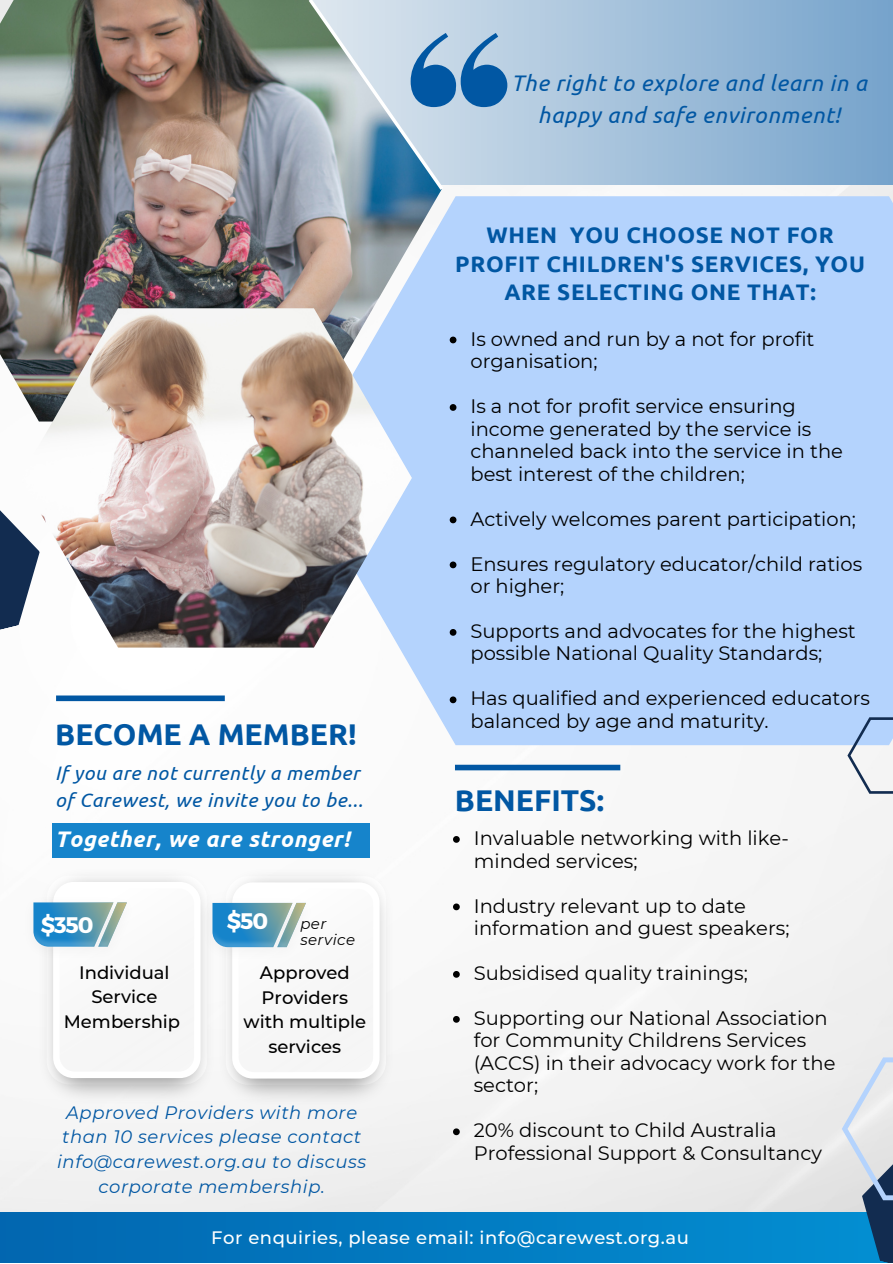
<style>
.page{position:relative;width:893px;height:1264px;background:#fff}
.page>*{position:absolute;margin:0;border:0;box-sizing:border-box;transform-origin:0 0}
.t1{font:700 30px "Ubuntu";color:#0157a3}
.t2{font:700 22.5px/28px "Ubuntu";letter-spacing:.03em;color:#0157a3;text-align:center}
.t3{font:italic 22.5px/31.5px "Ubuntu";letter-spacing:.03em;color:#0157a3;text-align:center}
.t4{font:italic 700 22.5px "Ubuntu";letter-spacing:.03em;color:#fff}
.t5{font:700 22.5px "Montserrat";color:#fff}
.t6{font:19.5px/22.5px "Montserrat";color:#000}
.t7{font:italic 19.5px/27px "Ubuntu";letter-spacing:.03em;color:#0157a3}
.t8{font:italic 18px/24.8px "Montserrat";letter-spacing:.03em;color:#0157a3;text-align:center}
.t9{font:500 18px/24.8px "Montserrat";color:#000;text-align:center}
.t10{font:500 18px "Montserrat";letter-spacing:.03em;color:#fff}
.t11{font:italic 15px/15.8px "Montserrat";letter-spacing:.03em;color:#000}
</style>
<div class="page">
<img style="left:0;top:184px;width:892px;height:1028px">
<svg style="left:239px;top:505px;width:653px;height:240px;background:#bed8fc"></svg>
<div style="left:411px;top:196px;width:481px;height:309px;background:#b4d3fd"></div>
<div style="left:0;top:1212px;width:892px;height:50px;background:linear-gradient(to right,#0266b0,#038fd2)"></div>
<svg style="left:0;top:487px;width:56px;height:165px"></svg>
<img style="left:0;top:0;width:441px;height:421px">
<img style="left:20px;top:308px;width:391px;height:339px">
<svg style="left:162px;top:0;width:730px;height:184px;background:#97acbe"></svg>
<div style="left:56px;top:695px;width:169px;height:6px;background:#0157a3"></div>
<div style="left:52px;top:823px;width:317px;height:35px;background:#1684cb"></div>
<svg style="left:305px;top:0;width:202px;height:194px;background:#a1bdd0"></svg>
<svg style="left:841px;top:1057px;width:51px;height:205px;background:#9db9cd"></svg>
<div style="left:455px;top:764px;width:165px;height:6px;background:#0157a3"></div>
<svg style="left:449px;top:336px;width:7px;height:7px"></svg>
<svg style="left:449px;top:404px;width:7px;height:7px"></svg>
<svg style="left:449px;top:516px;width:7px;height:7px"></svg>
<svg style="left:449px;top:561px;width:7px;height:7px"></svg>
<svg style="left:449px;top:629px;width:7px;height:6px"></svg>
<svg style="left:449px;top:696px;width:7px;height:7px"></svg>
<svg style="left:453px;top:836px;width:6px;height:6px"></svg>
<svg style="left:453px;top:903px;width:6px;height:7px"></svg>
<svg style="left:453px;top:971px;width:6px;height:6px"></svg>
<svg style="left:453px;top:1015px;width:6px;height:7px"></svg>
<svg style="left:453px;top:1128px;width:6px;height:7px"></svg>
<svg style="left:847px;top:717px;width:45px;height:76px"></svg>
<img style="left:40px;top:869px;width:173px;height:234px">
<div style="left:53px;top:882px;width:147px;height:196px;background:#fff;border-radius:21px"></div>
<div style="left:60px;top:888px;width:134px;height:183px;background:#f7f7f7;border-radius:15px"></div>
<img style="left:22px;top:892px;width:34px;height:70px">
<img style="left:28px;top:897px;width:99px;height:54px">
<img style="left:219px;top:869px;width:173px;height:235px">
<div style="left:232px;top:882px;width:147px;height:196px;background:#fff;border-radius:21px"></div>
<div style="left:238px;top:888px;width:135px;height:184px;background:#f7f7f7;border-radius:15px"></div>
<img style="left:201px;top:893px;width:33px;height:70px">
<img style="left:207px;top:897px;width:99px;height:55px">
<p class="t3" style="left:511px;top:67px;width:357px">The right to explore and learn in a happy and safe environment!</p>
<h1 class="t1" style="left:55px;top:717px;width:303px">BECOME A MEMBER!</h1>
<p class="t7" style="left:55px;top:758px;width:309px">If you are not currently a member of Carewest, we invite you to be...</p>
<p class="t4" style="left:55px;top:826px;width:296px">Together, we are stronger!</p>
<p class="t5" style="left:227px;top:906px;width:43px">$50</p>
<p class="t11" style="left:300px;top:916px;width:56px">per service</p>
<p class="t5" style="left:41px;top:910px;width:54px">$350</p>
<p class="t9" style="left:64px;top:959px;width:118px">Individual<br>Service<br>Membership</p>
<p class="t9" style="left:243px;top:960px;width:124px">Approved<br>Providers with multiple services</p>
<p class="t8" style="left:57px;top:1099px;width:310px">Approved Providers with more than 10 services please contact info@carewest.org.au to discuss corporate membership.</p>
<p class="t2" style="left:455px;top:221px;width:411px">WHEN YOU CHOOSE NOT FOR<br>PROFIT CHILDREN'S SERVICES, YOU<br>ARE SELECTING ONE THAT:</p>
<p class="t6" style="left:470px;top:327px;width:345px">Is owned and run by a not for profit organisation;</p>
<p class="t6" style="left:470px;top:395px;width:374px">Is a not for profit service ensuring income generated by the service is channeled back into the service in the best interest of the children;</p>
<p class="t6" style="left:470px;top:507px;width:387px">Actively welcomes parent participation;</p>
<p class="t6" style="left:470px;top:552px;width:393px">Ensures regulatory educator/child ratios or higher;</p>
<p class="t6" style="left:470px;top:619px;width:387px">Supports and advocates for the highest possible National Quality Standards;</p>
<p class="t6" style="left:470px;top:687px;width:401px">Has qualified and experienced educators balanced by age and maturity.</p>
<h1 class="t1" style="left:455px;top:783px;width:150px">BENEFITS:</h1>
<p class="t6" style="left:473px;top:826px;width:316px">Invaluable networking with like&shy;minded services;</p>
<p class="t6" style="left:473px;top:894px;width:317px">Industry relevant up to date information and guest speakers;</p>
<p class="t6" style="left:473px;top:961px;width:276px">Subsidised quality trainings;</p>
<p class="t6" style="left:473px;top:1006px;width:363px">Supporting our National Association for Community Childrens Services (ACCS) in their advocacy work for the sector;</p>
<p class="t6" style="left:473px;top:1119px;width:349px">20% discount to Child Australia<br>Professional Support &amp; Consultancy</p>
<p class="t10" style="left:211px;top:1226px;width:479px">For enquiries, please email: info@carewest.org.au</p>
</div>
